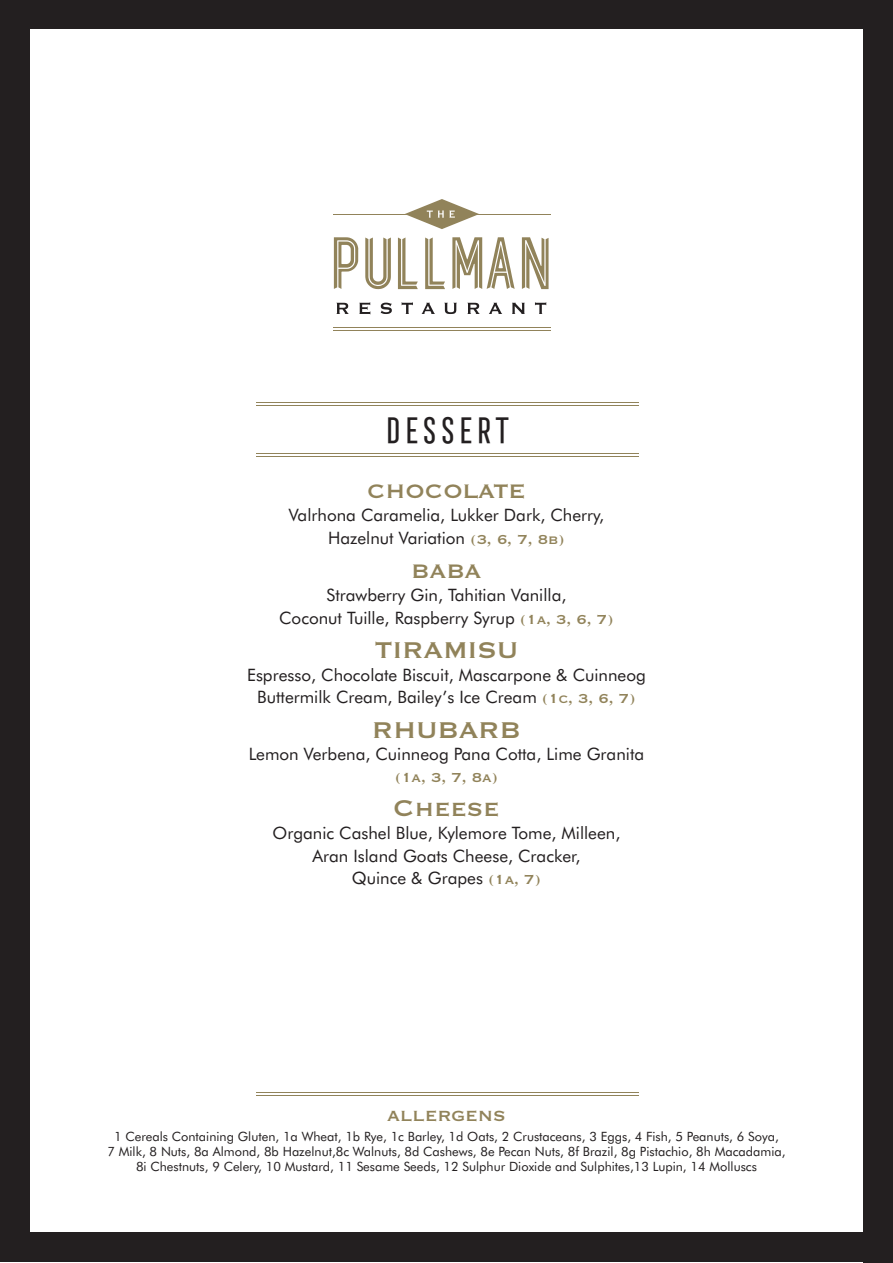
<style>
.page{position:relative;width:893px;height:1263px;background:#fff}
.page>*{position:absolute;margin:0;border:0;box-sizing:border-box;transform-origin:0 0}
.t1{font:36px "Frontage Condensed";letter-spacing:-.05em;color:#231f20}
.t2{font:30px "Copperplate Thirty One BC";letter-spacing:-.01em;color:#91835a}
.t3{font:25.65px "Copperplate Thirty One BC";letter-spacing:-.01em;color:#91835a}
.t4{font:23.1px "Copperplate Thirty One BC";letter-spacing:-.01em;color:#91835a}
.t5{font:17.1px "Futura BT";color:#231f20}
.t6{font:17.1px "Copperplate Thirty One BC";color:#91835a}
.t7{font:12.9px "Futura BT";color:#231f20}
.s1{font-family:"Copperplate Thirty One BC";color:#91835a}
</style>
<div class="page">
<hr style="left:256px;top:456px;width:383px;height:1px;background:#91835a">
<hr style="left:256px;top:453px;width:383px;height:1px;background:#91835a">
<hr style="left:256px;top:406px;width:383px;height:1px;background:#91835a">
<hr style="left:256px;top:403px;width:383px;height:1px;background:#91835a">
<hr style="left:256px;top:1095px;width:383px;height:1px;background:#91835a">
<hr style="left:256px;top:1092px;width:383px;height:1px;background:#91835a">
<svg style="left:522px;top:237px;width:27px;height:52px"></svg>
<svg style="left:365px;top:237px;width:26px;height:52px"></svg>
<svg style="left:334px;top:237px;width:24px;height:52px"></svg>
<svg style="left:398px;top:237px;width:20px;height:52px"></svg>
<svg style="left:425px;top:237px;width:20px;height:52px"></svg>
<svg style="left:452px;top:237px;width:63px;height:52px"></svg>
<hr style="left:333px;top:330px;width:218px;height:1px;background:#91835a">
<hr style="left:333px;top:327px;width:218px;height:1px;background:#91835a">
<hr style="left:333px;top:214px;width:218px;height:1px;background:#91835a">
<svg style="left:336px;top:303px;width:13px;height:11px"></svg>
<svg style="left:359px;top:302px;width:11px;height:12px"></svg>
<svg style="left:381px;top:303px;width:11px;height:11px"></svg>
<svg style="left:402px;top:302px;width:11px;height:12px"></svg>
<svg style="left:422px;top:303px;width:13px;height:11px"></svg>
<svg style="left:444px;top:303px;width:13px;height:11px"></svg>
<svg style="left:467px;top:303px;width:13px;height:11px"></svg>
<svg style="left:489px;top:303px;width:13px;height:11px"></svg>
<svg style="left:512px;top:303px;width:13px;height:11px"></svg>
<svg style="left:535px;top:302px;width:11px;height:12px"></svg>
<svg style="left:405px;top:199px;width:74px;height:30px"></svg>
<div style="left:0;top:0;width:893px;height:29px;background:#231f20"></div>
<div style="left:0;top:0;width:30px;height:1255px;background:#231f20"></div>
<div style="left:863px;top:0;width:30px;height:1262px;background:#231f20"></div>
<div style="left:0;top:1232px;width:893px;height:30px;background:#231f20"></div>
<p class="t1" style="left:382px;top:411px;width:131px">DESSERT</p>
<p class="t3" style="left:367px;top:478px;width:160px">CHOCOLATE</p>
<p class="t5" style="left:289px;top:504px;width:317px">Valrhona Caramelia, Lukker Dark, Cherry,</p>
<p class="t5" style="left:328px;top:527px;width:238px">Hazelnut Variation <span class="s1">(3, 6, 7, 8b)</span></p>
<p class="t3" style="left:411px;top:558px;width:72px">BABA</p>
<p class="t5" style="left:327px;top:584px;width:241px">Strawberry Gin, Tahitian Vanilla,</p>
<p class="t5" style="left:279px;top:607px;width:336px">Coconut Tuille, Raspberry Syrup <span class="s1">(1a, 3, 6, 7)</span></p>
<p class="t2" style="left:374px;top:635px;width:146px">TIRAMISU</p>
<p class="t5" style="left:247px;top:664px;width:400px">Espresso, Chocolate Biscuit, Mascarpone &amp; Cuinneog</p>
<p class="t5" style="left:257px;top:687px;width:380px">Buttermilk Cream, Bailey’s Ice Cream <span class="s1">(1c, 3, 6, 7)</span></p>
<p class="t2" style="left:372px;top:715px;width:151px">RHUBARB</p>
<p class="t5" style="left:249px;top:744px;width:397px">Lemon Verbena, Cuinneog Pana Cotta, Lime Granita</p>
<p class="t6" style="left:395px;top:769px;width:105px">(1a, 3, 7, 8a)</p>
<p class="t2" style="left:393px;top:793px;width:108px">Cheese</p>
<p class="t5" style="left:272px;top:822px;width:349px">Organic Cashel Blue, Kylemore Tome, Milleen,</p>
<p class="t5" style="left:312px;top:845px;width:270px">Aran Island Goats Cheese, Cracker,</p>
<p class="t5" style="left:352px;top:868px;width:191px">Quince &amp; Grapes <span class="s1">(1a, 7)</span></p>
<p class="t4" style="left:387px;top:1104px;width:120px">allergens</p>
<p class="t7" style="left:114px;top:1128px;width:666px">1 Cereals Containing Gluten, 1a Wheat, 1b Rye, 1c Barley, 1d Oats, 2 Crustaceans, 3 Eggs, 4 Fish, 5 Peanuts, 6 Soya,</p>
<p class="t7" style="left:107px;top:1143px;width:680px">7 Milk, 8 Nuts, 8a Almond, 8b Hazelnut,8c Walnuts, 8d Cashews, 8e Pecan Nuts, 8f Brazil, 8g Pistachio, 8h Macadamia,</p>
<p class="t7" style="left:136px;top:1159px;width:622px">8i Chestnuts, 9 Celery, 10 Mustard, 11 Sesame Seeds, 12 Sulphur Dioxide and Sulphites,13 Lupin, 14 Molluscs</p>
</div>
